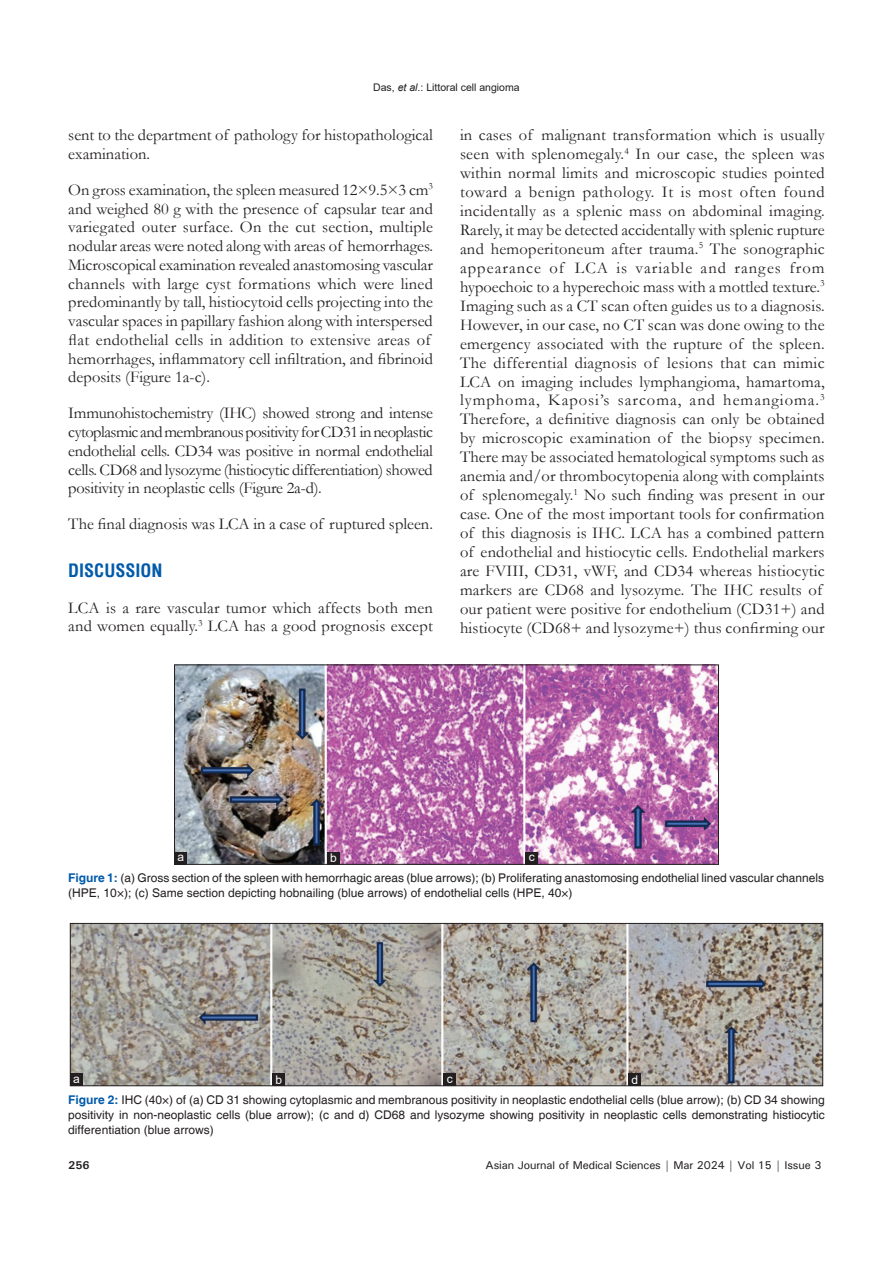
<style>
.page{position:relative;width:893px;height:1263px;background:#fff}
.page>*{position:absolute;margin:0;border:0;box-sizing:border-box;transform-origin:0 0}
.t1{font:700 condensed 18px "Helvetica";color:#015aaa}
.TX{font:16.5px/18.9px "Garamond";letter-spacing:.01em;color:#231f20}
.FGC{font:12px/15px "Helvetica";color:#231f20}
.LABEL{font:12px "Arial";color:#fff}
.t2{font:500 11.25px "Univers";letter-spacing:-.01em;color:#231f20}
.t3{font:700 11.25px "Univers";color:#231f20}
.t4{font:10.5px "Arial";color:#231f20}
.s1{font-style:italic}
.s2{font-weight:700;color:#015aaa}
</style>
<div class="page">
<img style="left:176px;top:667px;width:541px;height:195px">
<div style="left:174px;top:665px;width:545px;height:199px;border:1px solid #231f20"></div>
<div style="left:525px;top:852px;width:13px;height:12px;background:#231f20"></div>
<div style="left:327px;top:852px;width:13px;height:12px;background:#231f20"></div>
<div style="left:174px;top:852px;width:13px;height:12px;background:#231f20"></div>
<img style="left:72px;top:925px;width:749px;height:159px">
<div style="left:70px;top:923px;width:753px;height:163px;border:1px solid #231f20"></div>
<div style="left:628px;top:1073px;width:13px;height:13px;background:#231f20"></div>
<div style="left:443px;top:1073px;width:13px;height:13px;background:#231f20"></div>
<div style="left:272px;top:1073px;width:13px;height:13px;background:#231f20"></div>
<div style="left:70px;top:1073px;width:13px;height:13px;background:#231f20"></div>
<p class="t4" style="left:373px;top:80px;width:148px">Das, <span class="s1">et al</span>.: Littoral cell angioma</p>
<p class="TX" style="left:68px;top:125px;width:366px">sent to the department of pathology for histopathological examination.</p>
<p class="TX" style="left:68px;top:180px;width:366px">On gross examination, the spleen measured 12×9.5×3 cm<sup>3 </sup>and weighed 80 g with the presence of capsular tear and variegated outer surface. On the cut section, multiple nodular areas were noted along with areas of hemorrhages.<br>Microscopical examination revealed anastomosing vascular channels with large cyst formations which were lined predominantly by tall, histiocytoid cells projecting into the vascular spaces in papillary fashion along with interspersed flat endothelial cells in addition to extensive areas of hemorrhages, inflammatory cell infiltration, and fibrinoid deposits (Figure 1a-c).</p>
<p class="TX" style="left:68px;top:403px;width:366px;text-align:justify">Immunohistochemistry (IHC) showed strong and intense cytoplasmic and membranous positivity for CD31 in neoplastic endothelial cells. CD34 was positive in normal endothelial cells. CD68 and lysozyme (histiocytic differentiation) showed positivity in neoplastic cells (Figure 2a-d).</p>
<p class="TX" style="left:68px;top:514px;width:366px">The final diagnosis was LCA in a case of ruptured spleen.</p>
<h1 class="t1" style="left:68px;top:558px;width:96px">DISCUSSION</h1>
<p class="TX" style="left:68px;top:598px;width:366px">LCA is a rare vascular tumor which affects both men and women equally.<sup>3</sup> LCA has a good prognosis except</p>
<p class="TX" style="left:460px;top:125px;width:366px">in cases of malignant transformation which is usually seen with splenomegaly.<sup>4</sup> In our case, the spleen was within normal limits and microscopic studies pointed toward a benign pathology. It is most often found incidentally as a splenic mass on abdominal imaging.<br>Rarely, it may be detected accidentally with splenic rupture and hemoperitoneum after trauma.<sup>5</sup> The sonographic appearance of LCA is variable and ranges from hypoechoic to a hyperechoic mass with a mottled texture.<sup>3<br></sup>Imaging such as a CT scan often guides us to a diagnosis.<br>However, in our case, no CT scan was done owing to the emergency associated with the rupture of the spleen.<br>The differential diagnosis of lesions that can mimic LCA on imaging includes lymphangioma, hamartoma, lymphoma, Kaposi’s sarcoma, and hemangioma.<sup>3<br></sup>Therefore, a definitive diagnosis can only be obtained by microscopic examination of the biopsy specimen.<br>There may be associated hematological symptoms such as anemia and/or thrombocytopenia along with complaints of splenomegaly.<sup>1</sup> No such finding was present in our case. One of the most important tools for confirmation of this diagnosis is IHC. LCA has a combined pattern of endothelial and histiocytic cells. Endothelial markers are FVIII, CD31, vWF, and CD34 whereas histiocytic markers are CD68 and lysozyme. The IHC results of our patient were positive for endothelium (CD31+) and histiocyte (CD68+ and lysozyme+) thus confirming our</p>
<p class="LABEL" style="left:177px;top:849px;width:8px">a</p>
<p class="LABEL" style="left:330px;top:850px;width:8px">b</p>
<p class="LABEL" style="left:529px;top:849px;width:7px">c</p>
<p class="FGC" style="left:68px;top:871px;width:757px"><span class="s2">Figure 1:</span> (a) Gross section of the spleen with hemorrhagic areas (blue arrows); (b) Proliferating anastomosing endothelial lined vascular channels (HPE, 10×); (c) Same section depicting hobnailing (blue arrows) of endothelial cells (HPE, 40×)</p>
<p class="LABEL" style="left:73px;top:1070px;width:8px">a</p>
<p class="LABEL" style="left:275px;top:1071px;width:8px">b</p>
<p class="LABEL" style="left:447px;top:1070px;width:7px">c</p>
<p class="LABEL" style="left:632px;top:1071px;width:8px">d</p>
<p class="FGC" style="left:68px;top:1092px;width:758px;text-align:justify"><span class="s2">Figure 2:</span> IHC (40×) of (a) CD 31 showing cytoplasmic and membranous positivity in neoplastic endothelial cells (blue arrow); (b) CD 34 showing positivity in non-neoplastic cells (blue arrow); (c and d) CD68 and lysozyme showing positivity in neoplastic cells demonstrating histiocytic differentiation (blue arrows)</p>
<p class="t3" style="left:68px;top:1157px;width:23px">256</p>
<p class="t2" style="left:486px;top:1157px;width:337px">Asian Journal of Medical Sciences | Mar 2024 | Vol 15 | Issue 3</p>
</div>
